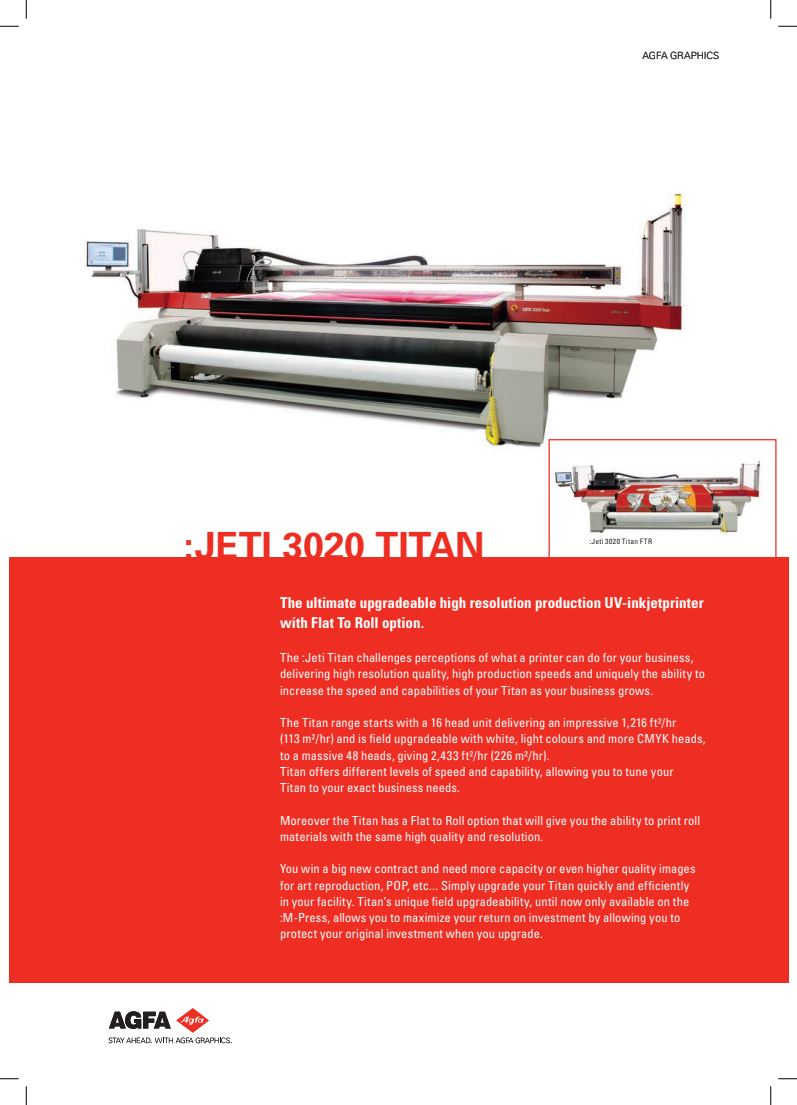
<style>
.page{position:relative;width:797px;height:1105px;background:#fff}
.page>*{position:absolute;margin:0;border:0;box-sizing:border-box;transform-origin:0 0}
.t1{font:700 37.5px "Univers";letter-spacing:-.005em;color:#ee2e22}
.t2{font:700 condensed 15px/20px "Univers LT Std";color:#fff}
.t3{font:condensed 12.5px/16.2px "Univers LT Std";letter-spacing:.01em;color:#fff}
.t4{font:300 10px "Univers";letter-spacing:-.01em;color:#231f20}
.t5{font:condensed 7.5px "Univers LT Std";letter-spacing:.055em;color:#231f20}
</style>
<div class="page">
<img style="left:84px;top:192px;width:602px;height:256px">
<div style="left:549px;top:440px;width:227px;height:124px;background:#fff"></div>
<img style="left:551px;top:461px;width:211px;height:75px">
<div style="left:548px;top:439px;width:228px;height:125px;border:1px solid #ee2e22"></div>
<svg style="left:109px;top:1008px;width:123px;height:35px"></svg>
<div style="left:9px;top:558px;width:779px;height:425px;background:#ee2e22"></div>
<svg style="left:0;top:25px;width:19px;height:2px"></svg>
<svg style="left:778px;top:25px;width:19px;height:2px"></svg>
<svg style="left:0;top:1078px;width:19px;height:1px"></svg>
<svg style="left:778px;top:1078px;width:19px;height:1px"></svg>
<svg style="left:25px;top:0;width:2px;height:19px"></svg>
<svg style="left:25px;top:1086px;width:2px;height:19px"></svg>
<svg style="left:770px;top:0;width:1px;height:19px"></svg>
<svg style="left:770px;top:1086px;width:1px;height:19px"></svg>
<p class="t4" style="left:642px;top:49px;width:78px">AGFA GRAPHICS</p>
<h1 class="t1" style="left:183px;top:523px;width:302px">:JETI 3020 TITAN</h1>
<p class="t2" style="left:280px;top:593px;width:425px">The ultimate upgradeable high resolution production UV-inkjetprinter wíth Flat To Roll option.</p>
<p class="t3" style="left:280px;top:649px;width:426px">The :Jeti Titan challenges perceptions of what a printer can do for your business, delivering high resolution quality, high production speeds and uniquely the ability to increase the speed and capabilities of your Titan as your business grows.</p>
<p class="t3" style="left:280px;top:714px;width:427px">The Titan range starts with a 16 head unit delivering an impressive 1,216 ft²/hr<br>(113 m²/hr) and is field upgradeable with white, light colours and more CMYK heads, to a massive 48 heads, giving 2,433 ft²/hr (226 m²/hr).<br>Titan offers different levels of speed and capability, allowing you to tune your<br>Titan to your exact business needs.</p>
<p class="t3" style="left:280px;top:812px;width:421px">Moreover the Titan has a Flat to Roll option that will give you the ability to print roll materials with the same high quality and resolution.</p>
<p class="t3" style="left:280px;top:860px;width:417px">You win a big new contract and need more capacity or even higher quality images for art reproduction, POP, etc... Simply upgrade your Titan quickly and efficiently in your facility. Titan’s unique field upgradeability, until now only available on the :M-Press, allows you to maximize your return on investment by allowing you to protect your original investment when you upgrade.</p>
<p class="t5" style="left:589px;top:537px;width:64px">:Jeti 3020 Titan FTR</p>
</div>
